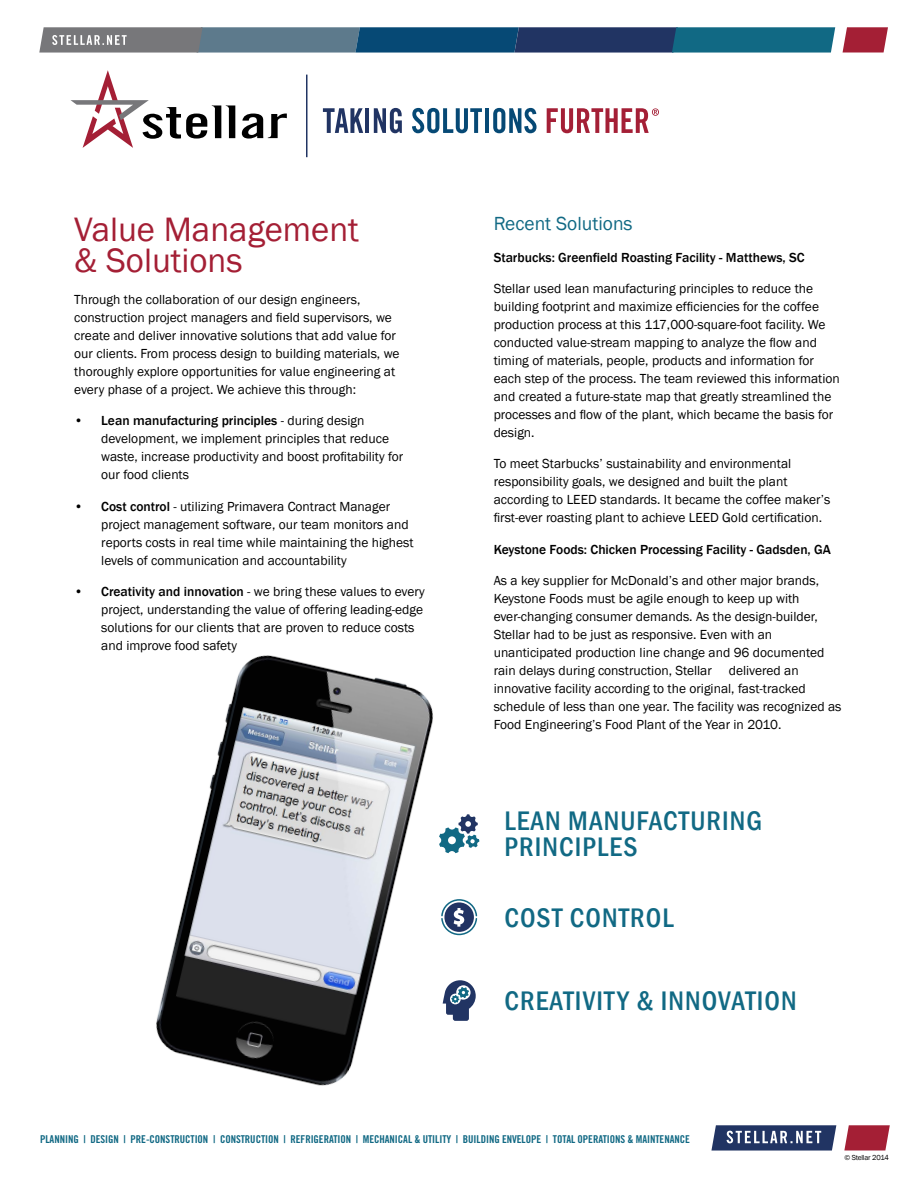
<style>
.page{position:relative;width:918px;height:1188px;background:#fff}
.page>*{position:absolute;margin:0;border:0;box-sizing:border-box;transform-origin:0 0}
.t1{font:34.8px/31.5px "Franklin Gothic";color:#a41f35}
.t2{font:500 condensed 27.6px/25.3px "Franklin Gothic";letter-spacing:.04em;color:#116984}
.t3{font:19.5px "Franklin Gothic";color:#116984}
.t4{font:13.5px/18px "Franklin Gothic";color:#000}
.t5{font:500 13.5px "Franklin Gothic";color:#000}
.t6{font:10.8px "Trade Gothic LT Std Bd Cn 20";letter-spacing:-.005em;color:#116984}
.t7{font:7.5px "Franklin Gothic";letter-spacing:-.025em;color:#000}
.s1{font-weight:500}
</style>
<div class="page">
<svg style="left:844px;top:1125px;width:46px;height:25px"></svg>
<svg style="left:843px;top:27px;width:45px;height:25px"></svg>
<svg style="left:39px;top:27px;width:796px;height:26px;background:#3e6580"></svg>
<hr style="left:306px;top:75px;width:2px;height:82px;background:#213463">
<svg style="left:71px;top:70px;width:164px;height:78px"></svg>
<svg style="left:242px;top:114px;width:45px;height:25px"></svg>
<svg style="left:711px;top:1125px;width:125px;height:26px;background:#4d5c82"></svg>
<svg style="left:323px;top:108px;width:40px;height:25px"></svg>
<hr style="left:365px;top:108px;width:4px;height:25px;background:#213463">
<svg style="left:374px;top:108px;width:28px;height:25px"></svg>
<svg style="left:412px;top:108px;width:70px;height:25px"></svg>
<hr style="left:485px;top:108px;width:4px;height:25px;background:#064975">
<svg style="left:493px;top:108px;width:44px;height:25px"></svg>
<svg style="left:547px;top:108px;width:112px;height:25px"></svg>
<svg style="left:456px;top:814px;width:23px;height:39px"></svg>
<svg style="left:456px;top:899px;width:21px;height:36px"></svg>
<svg style="left:456px;top:980px;width:20px;height:41px"></svg>
<img style="left:156px;top:655px;width:300px;height:431px">
<h1 class="t1" style="left:74px;top:214px;width:286px">Value Management &amp; Solutions</h1>
<p class="t4" style="left:74px;top:291px;width:327px">Through the collaboration of our design engineers, construction project managers and field supervisors, we create and deliver innovative solutions that add value for our clients. From process design to building materials, we thoroughly explore opportunities for value engineering at every phase of a project. We achieve this through:</p>
<p class="t4" style="left:101px;top:412px;width:304px;text-indent:-27px"><span class="s1">• Lean manufacturing principles</span> - during design development, we implement principles that reduce waste, increase productivity and boost profitability for our food clients</p>
<p class="t4" style="left:101px;top:497px;width:314px;text-indent:-27px"><span class="s1">• Cost control</span> - utilizing Primavera Contract Manager project management software, our team monitors and reports costs in real time while maintaining the highest levels of communication and accountability</p>
<p class="t4" style="left:101px;top:583px;width:325px;text-indent:-27px"><span class="s1">• Creativity and innovation</span> - we bring these values to every project, understanding the value of offering leading-edge solutions for our clients that are proven to reduce costs and improve food safety</p>
<h3 class="t3" style="left:494px;top:211px;width:140px">Recent Solutions</h3>
<p class="t5" style="left:494px;top:249px;width:313px">Starbucks: Greenfield Roasting Facility - Matthews, SC</p>
<p class="t4" style="left:494px;top:280px;width:348px">Stellar used lean manufacturing principles to reduce the building footprint and maximize efficiencies for the coffee production process at this 117,000-square-foot facility. We conducted value-stream mapping to analyze the flow and timing of materials, people, products and information for each step of the process. The team reviewed this information and created a future-state map that greatly streamlined the processes and flow of the plant, which became the basis for design.</p>
<p class="t4" style="left:494px;top:455px;width:338px">To meet Starbucks’ sustainability and environmental responsibility goals, we designed and built the plant according to LEED standards. It became the coffee maker’s first-ever roasting plant to achieve LEED Gold certification.</p>
<p class="t5" style="left:494px;top:541px;width:339px">Keystone Foods: Chicken Processing Facility - Gadsden, GA</p>
<p class="t4" style="left:494px;top:572px;width:332px">As a key supplier for McDonald’s and other major brands, Keystone Foods must be agile enough to keep up with ever-changing consumer demands. As the design-builder, Stellar had to be just as responsive. Even with an unanticipated production line change and 96 documented rain delays during construction, Stellar</p>
<p class="t4" style="left:494px;top:662px;width:349px;text-indent:235px">delivered an innovative facility according to the original, fast-tracked schedule of less than one year. The facility was recognized as Food Engineering’s Food Plant of the Year in 2010.</p>
<h2 class="t2" style="left:504px;top:808px;width:259px">LEAN MANUFACTURING<br>PRINCIPLES</h2>
<h2 class="t2" style="left:504px;top:905px;width:171px">COST CONTROL</h2>
<h2 class="t2" style="left:504px;top:988px;width:294px">CREATIVITY &amp; INNOVATION</h2>
<p class="t6" style="left:40px;top:1132px;width:523px">PLANNING | DESIGN | PRE-CONSTRUCTION | CONSTRUCTION | REFRIGERATION | MECHANICAL &amp; UTILITY | BUILDING ENVELOPE | TOTAL</p>
<p class="t6" style="left:578px;top:1132px;width:11px">OPERATIONS</p>
<p class="t6" style="left:628px;top:1132px;width:21px">&amp; MAINTENANCE</p>
<p class="t7" style="left:844px;top:1153px;width:46px">© Stellar 2014</p>
</div>
